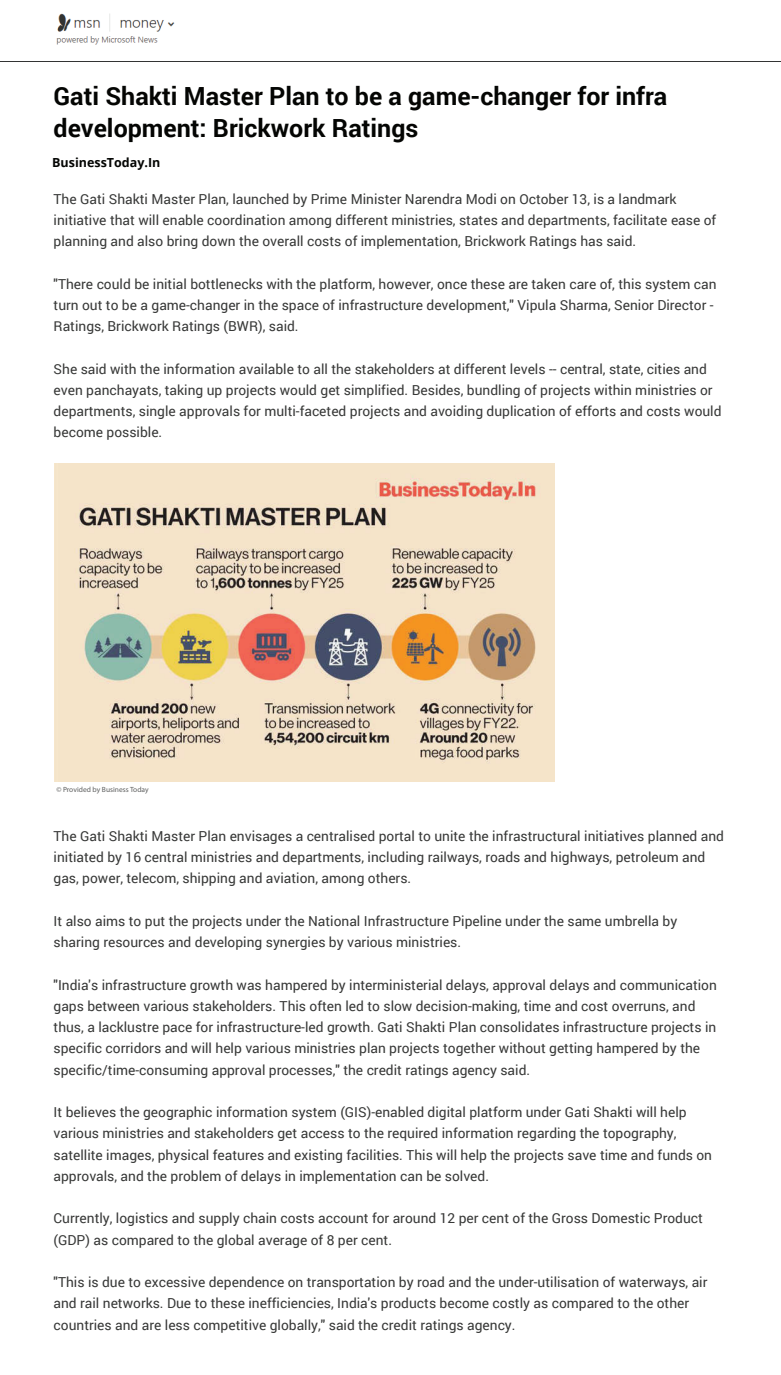
<style>
.page{position:relative;width:781px;height:1375px;background:#fff}
.page>*{position:absolute;margin:0;border:0;box-sizing:border-box;transform-origin:0 0}
.t1{font:700 25px/31.8px "Roboto";color:#040503}
.t2{font:13.75px/21.2px "Roboto";color:#373837}
.t3{font:700 12.5px "Open Sans";color:#040503}
.t4{font:7.5px "Myriad Pro";color:#5e5f5f}
</style>
<div class="page">
<hr style="left:0;top:61px;width:780px;height:1px;background:#333434">
<img style="left:56px;top:13px;width:119px;height:32px">
<img style="left:55px;top:464px;width:499px;height:318px">
<h1 class="t1" style="left:54px;top:79px;width:615px">Gati Shakti Master Plan to be a game-changer for infra development: Brickwork Ratings</h1>
<p class="t3" style="left:52px;top:154px;width:110px">BusinessToday.In</p>
<p class="t2" style="left:54px;top:188px;width:663px">The Gati Shakti Master Plan, launched by Prime Minister Narendra Modi on October 13, is a landmark initiative that will enable coordination among different ministries, states and departments, facilitate ease of planning and also bring down the overall costs of implementation, Brickwork Ratings has said.</p>
<p class="t2" style="left:54px;top:273px;width:664px">"There could be initial bottlenecks with the platform, however, once these are taken care of, this system can turn out to be a game-changer in the space of infrastructure development," Vipula Sharma, Senior Director -<br>Ratings, Brickwork Ratings (BWR), said.</p>
<p class="t2" style="left:54px;top:358px;width:669px">She said with the information available to all the stakeholders at different levels -- central, state, cities and even panchayats, taking up projects would get simplified. Besides, bundling of projects within ministries or departments, single approvals for multi-faceted projects and avoiding duplication of efforts and costs would become possible.</p>
<p class="t4" style="left:56px;top:785px;width:94px">© Provided by Business Today</p>
<p class="t2" style="left:54px;top:825px;width:671px">The Gati Shakti Master Plan envisages a centralised portal to unite the infrastructural initiatives planned and initiated by 16 central ministries and departments, including railways, roads and highways, petroleum and gas, power, telecom, shipping and aviation, among others.</p>
<p class="t2" style="left:54px;top:910px;width:624px">It also aims to put the projects under the National Infrastructure Pipeline under the same umbrella by sharing resources and developing synergies by various ministries.</p>
<p class="t2" style="left:54px;top:974px;width:664px">"India's infrastructure growth was hampered by interministerial delays, approval delays and communication gaps between various stakeholders. This often led to slow decision-making, time and cost overruns, and thus, a lacklustre pace for infrastructure-led growth. Gati Shakti Plan consolidates infrastructure projects in specific corridors and will help various ministries plan projects together without getting hampered by the specific/time-consuming approval processes," the credit ratings agency said.</p>
<p class="t2" style="left:54px;top:1101px;width:659px">It believes the geographic information system (GIS)-enabled digital platform under Gati Shakti will help various ministries and stakeholders get access to the required information regarding the topography, satellite images, physical features and existing facilities. This will help the projects save time and funds on approvals, and the problem of delays in implementation can be solved.</p>
<p class="t2" style="left:54px;top:1207px;width:650px">Currently, logistics and supply chain costs account for around 12 per cent of the Gross Domestic Product (GDP) as compared to the global average of 8 per cent.</p>
<p class="t2" style="left:54px;top:1271px;width:655px">"This is due to excessive dependence on transportation by road and the under-utilisation of waterways, air and rail networks. Due to these inefficiencies, India's products become costly as compared to the other countries and are less competitive globally," said the credit ratings agency.</p>
</div>
